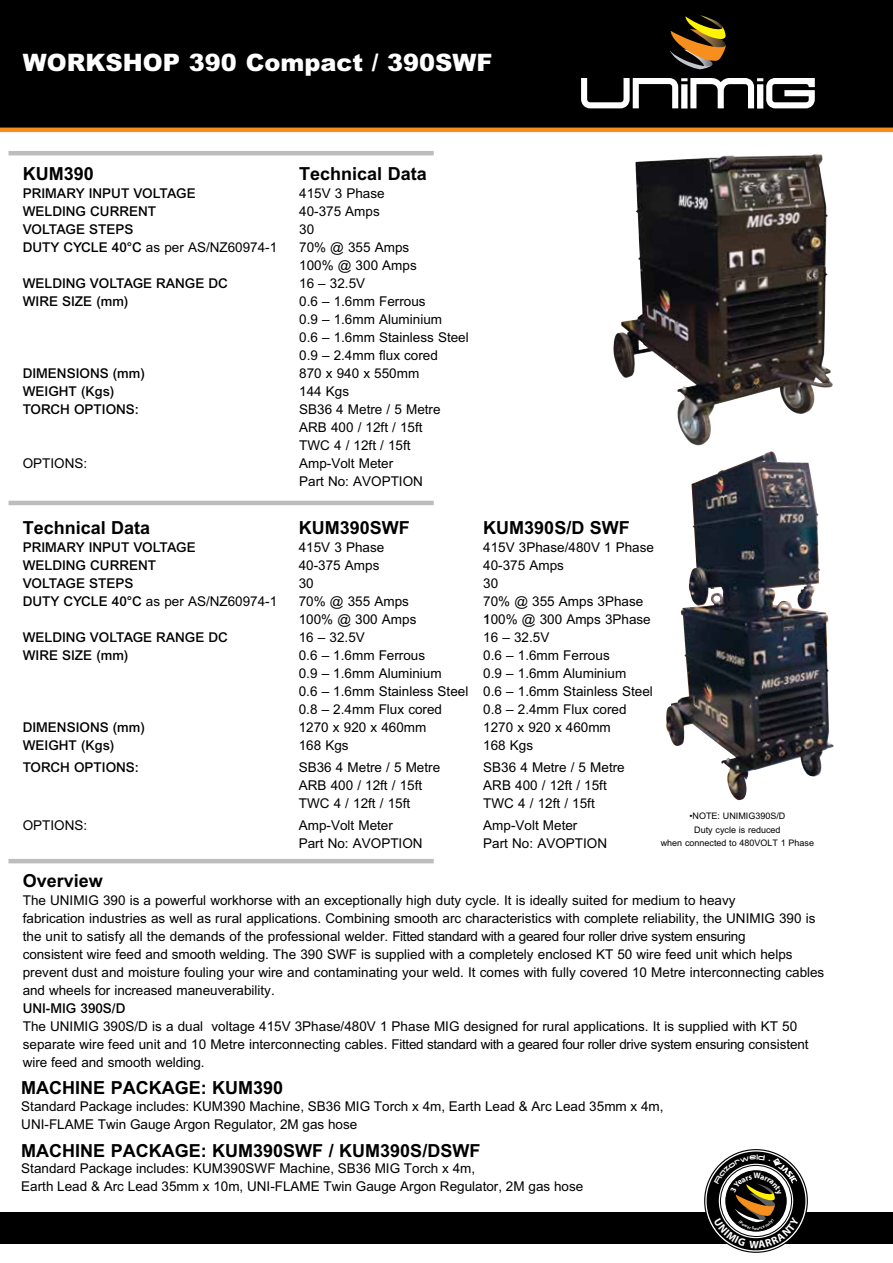
<style>
.page{position:relative;width:893px;height:1263px;background:#fff}
.page>*{position:absolute;margin:0;border:0;box-sizing:border-box;transform-origin:0 0}
.t1{font:900 24px "Arial";color:#fff}
.t2{font:700 18px "Arial";color:#000}
.t3{font:13.5px/18px "Arial";color:#000}
.t4{font:13.5px "Arial Medium PL";color:#000}
.t5{font:9px/13.5px "Arial";color:#000;text-align:center}
.s1{font-family:"Arial Medium PL"}
</style>
<div class="page">
<div style="left:0;top:1212px;width:893px;height:32px;background:#000"></div>
<svg style="left:705px;top:1150px;width:102px;height:102px"></svg>
<div style="left:707px;top:1151px;width:98px;height:99px;border:12px solid #000;border-radius:50%"></div>
<div style="left:0;top:0;width:893px;height:128px;background:#000"></div>
<svg style="left:581px;top:78px;width:234px;height:31px"></svg>
<svg style="left:670px;top:15px;width:56px;height:54px"></svg>
<hr style="left:9px;top:151px;width:425px;height:4px;background:#bdbdc0">
<hr style="left:9px;top:859px;width:425px;height:4px;background:#bdbdc0">
<hr style="left:9px;top:501px;width:425px;height:4px;background:#bdbdc0">
<img style="left:666px;top:454px;width:168px;height:346px">
<hr style="left:0;top:128px;width:893px;height:4px;background:#f78f1e">
<img style="left:613px;top:154px;width:220px;height:291px">
<svg style="left:714px;top:1154px;width:85px;height:94px"></svg>
<h1 class="t1" style="left:23px;top:47px;width:471px">WORKSHOP 390 Compact / 390SWF</h1>
<h2 class="t2" style="left:23px;top:164px;width:73px">KUM390</h2>
<h2 class="t2" style="left:299px;top:164px;width:129px">Technical Data</h2>
<p class="t4" style="left:23px;top:185px;width:174px">PRIMARY INPUT VOLTAGE</p>
<p class="t3" style="left:299px;top:185px;width:87px">415V 3 Phase</p>
<p class="t4" style="left:23px;top:203px;width:135px">WELDING CURRENT</p>
<p class="t3" style="left:299px;top:203px;width:82px">40-375 Amps</p>
<p class="t4" style="left:23px;top:221px;width:112px">VOLTAGE STEPS</p>
<p class="t3" style="left:299px;top:221px;width:17px">30</p>
<p class="t3" style="left:23px;top:239px;width:256px"><span class="s1">DUTY CYCLE 40°C</span> as per AS/NZ60974-1</p>
<p class="t3" style="left:299px;top:239px;width:119px">70% @ 355 Amps<br>100% @ 300 Amps</p>
<p class="t4" style="left:23px;top:275px;width:207px">WELDING VOLTAGE RANGE DC</p>
<p class="t3" style="left:299px;top:275px;width:68px">16 – 32.5V</p>
<p class="t4" style="left:23px;top:293px;width:107px">WIRE SIZE (mm)</p>
<p class="t3" style="left:299px;top:292px;width:171px">0.6 – 1.6mm Ferrous<br>0.9 – 1.6mm Aluminium<br>0.6 – 1.6mm Stainless Steel<br>0.9 – 2.4mm flux cored</p>
<p class="t4" style="left:23px;top:365px;width:124px">DIMENSIONS (mm)</p>
<p class="t3" style="left:299px;top:364px;width:122px">870 x 940 x 550mm</p>
<p class="t4" style="left:23px;top:383px;width:93px">WEIGHT (Kgs)</p>
<p class="t3" style="left:299px;top:382px;width:51px">144 Kgs</p>
<p class="t4" style="left:23px;top:401px;width:118px">TORCH OPTIONS:</p>
<p class="t3" style="left:299px;top:400px;width:143px">SB36 4 Metre / 5 Metre<br>ARB 400 / 12ft / 15ft<br>TWC 4 / 12ft / 15ft</p>
<p class="t3" style="left:23px;top:454px;width:66px">OPTIONS:</p>
<p class="t3" style="left:299px;top:454px;width:125px">Amp-Volt Meter<br>Part No: AVOPTION</p>
<h2 class="t2" style="left:23px;top:518px;width:129px">Technical Data</h2>
<h2 class="t2" style="left:299px;top:518px;width:113px">KUM390SWF</h2>
<h2 class="t2" style="left:483px;top:518px;width:148px">KUM390S/D SWF</h2>
<p class="t4" style="left:23px;top:539px;width:174px">PRIMARY INPUT VOLTAGE</p>
<p class="t3" style="left:299px;top:538px;width:87px">415V 3 Phase</p>
<p class="t3" style="left:483px;top:538px;width:172px">415V 3Phase/480V 1 Phase</p>
<p class="t4" style="left:23px;top:557px;width:135px">WELDING CURRENT</p>
<p class="t3" style="left:299px;top:556px;width:82px">40-375 Amps</p>
<p class="t3" style="left:483px;top:556px;width:82px">40-375 Amps</p>
<p class="t4" style="left:23px;top:575px;width:112px">VOLTAGE STEPS</p>
<p class="t3" style="left:299px;top:574px;width:17px">30</p>
<p class="t3" style="left:483px;top:574px;width:17px">30</p>
<p class="t3" style="left:23px;top:592px;width:256px"><span class="s1">DUTY CYCLE 40°C</span> as per AS/NZ60974-1</p>
<p class="t3" style="left:299px;top:592px;width:112px">70% @ 355 Amps</p>
<p class="t3" style="left:483px;top:592px;width:162px">70% @ 355 Amps 3Phase</p>
<p class="t3" style="left:299px;top:610px;width:119px">100% @ 300 Amps</p>
<p class="t3" style="left:483px;top:610px;width:169px"><span class="s1">1</span>00% @ 300 Amps 3Phase</p>
<p class="t4" style="left:23px;top:629px;width:207px">WELDING VOLTAGE RANGE DC</p>
<p class="t3" style="left:299px;top:628px;width:68px">16 – 32.5V</p>
<p class="t3" style="left:483px;top:628px;width:68px">16 – 32.5V</p>
<p class="t4" style="left:23px;top:647px;width:107px">WIRE SIZE (mm)</p>
<p class="t3" style="left:299px;top:646px;width:128px">0.6 – 1.6mm Ferrous</p>
<p class="t3" style="left:483px;top:646px;width:128px">0.6 – 1.6mm Ferrous</p>
<p class="t3" style="left:299px;top:664px;width:144px">0.9 – 1.6mm Aluminium</p>
<p class="t3" style="left:299px;top:664px;width:356px;text-indent:185px">0.9 – 1.6mm Aluminium<br>0.6 – 1.6mm Stainless Steel 0.6 – 1.6mm Stainless Steel<br>0.8 – 2.4mm Flux cored</p>
<p class="t3" style="left:483px;top:700px;width:145px">0.8 – 2.4mm Flux cored</p>
<p class="t4" style="left:23px;top:719px;width:124px">DIMENSIONS (mm)</p>
<p class="t3" style="left:299px;top:718px;width:129px">1270 x 920 x 460mm</p>
<p class="t3" style="left:483px;top:718px;width:129px">1270 x 920 x 460mm</p>
<p class="t4" style="left:23px;top:737px;width:93px">WEIGHT (Kgs)</p>
<p class="t3" style="left:299px;top:736px;width:51px">168 Kgs</p>
<p class="t3" style="left:483px;top:736px;width:51px">168 Kgs</p>
<p class="t4" style="left:23px;top:759px;width:118px">TORCH OPTIONS:</p>
<p class="t3" style="left:299px;top:758px;width:143px">SB36 4 Metre / 5 Metre</p>
<p class="t3" style="left:483px;top:758px;width:143px">SB36 4 Metre / 5 Metre</p>
<p class="t3" style="left:299px;top:776px;width:125px">ARB 400 / 12ft / 15ft</p>
<p class="t3" style="left:483px;top:776px;width:125px">ARB 400 / 12ft / 15ft</p>
<p class="t3" style="left:299px;top:794px;width:113px">TWC 4 / 12ft / 15ft</p>
<p class="t3" style="left:483px;top:794px;width:113px">TWC 4 / 12ft / 15ft</p>
<p class="t3" style="left:23px;top:817px;width:66px">OPTIONS:</p>
<p class="t3" style="left:299px;top:817px;width:96px">Amp-Volt Meter</p>
<p class="t3" style="left:483px;top:817px;width:96px">Amp-Volt Meter</p>
<p class="t3" style="left:299px;top:835px;width:125px">Part No: AVOPTION</p>
<p class="t3" style="left:483px;top:835px;width:125px">Part No: AVOPTION</p>
<p class="t5" style="left:661px;top:809px;width:155px">•NOTE: UNIMIG390S/D<br>Duty cycle is reduced<br>when connected to 480VOLT 1 Phase</p>
<h2 class="t2" style="left:23px;top:871px;width:82px">Overview</h2>
<p class="t3" style="left:23px;top:892px;width:803px">The UNIMIG 390 is a powerful workhorse with an exceptionally high duty cycle. It is ideally suited for medium to heavy<br>fabrication industries as well as rural applications. Combining smooth arc characteristics with complete reliability, the UNIMIG 390 is the unit to satisfy all the demands of the professional welder. Fitted standard with a geared four roller drive system ensuring<br>consistent wire feed and smooth welding. The 390 SWF is supplied with a completely enclosed KT 50 wire feed unit which helps prevent dust and moisture fouling your wire and contaminating your weld. It comes with fully covered 10 Metre interconnecting cables and wheels for increased maneuverability.</p>
<p class="t4" style="left:23px;top:1001px;width:104px">UNI-MIG 390S/D</p>
<p class="t3" style="left:23px;top:1018px;width:787px">The UNIMIG 390S/D is a dual voltage 415V 3Phase/480V 1 Phase MIG designed for rural applications. It is supplied with KT 50 separate wire feed unit and 10 Metre interconnecting cables. Fitted standard with a geared four roller drive system ensuring consistent wire feed and smooth welding.</p>
<h2 class="t2" style="left:21px;top:1078px;width:264px">MACHINE PACKAGE: KUM390</h2>
<p class="t3" style="left:21px;top:1097px;width:644px">Standard Package includes: KUM390 Machine, SB36 MIG Torch x 4m, Earth Lead &amp; Arc Lead 35mm x 4m,<br>UNI-FLAME Twin Gauge Argon Regulator, 2M gas hose</p>
<h2 class="t2" style="left:21px;top:1141px;width:461px">MACHINE PACKAGE: KUM390SWF / KUM390S/DSWF</h2>
<p class="t3" style="left:21px;top:1160px;width:563px">Standard Package includes: KUM390SWF Machine, SB36 MIG Torch x 4m,<br>Earth Lead &amp; Arc Lead 35mm x 10m, UNI-FLAME Twin Gauge Argon Regulator, 2M gas hose</p>
</div>
